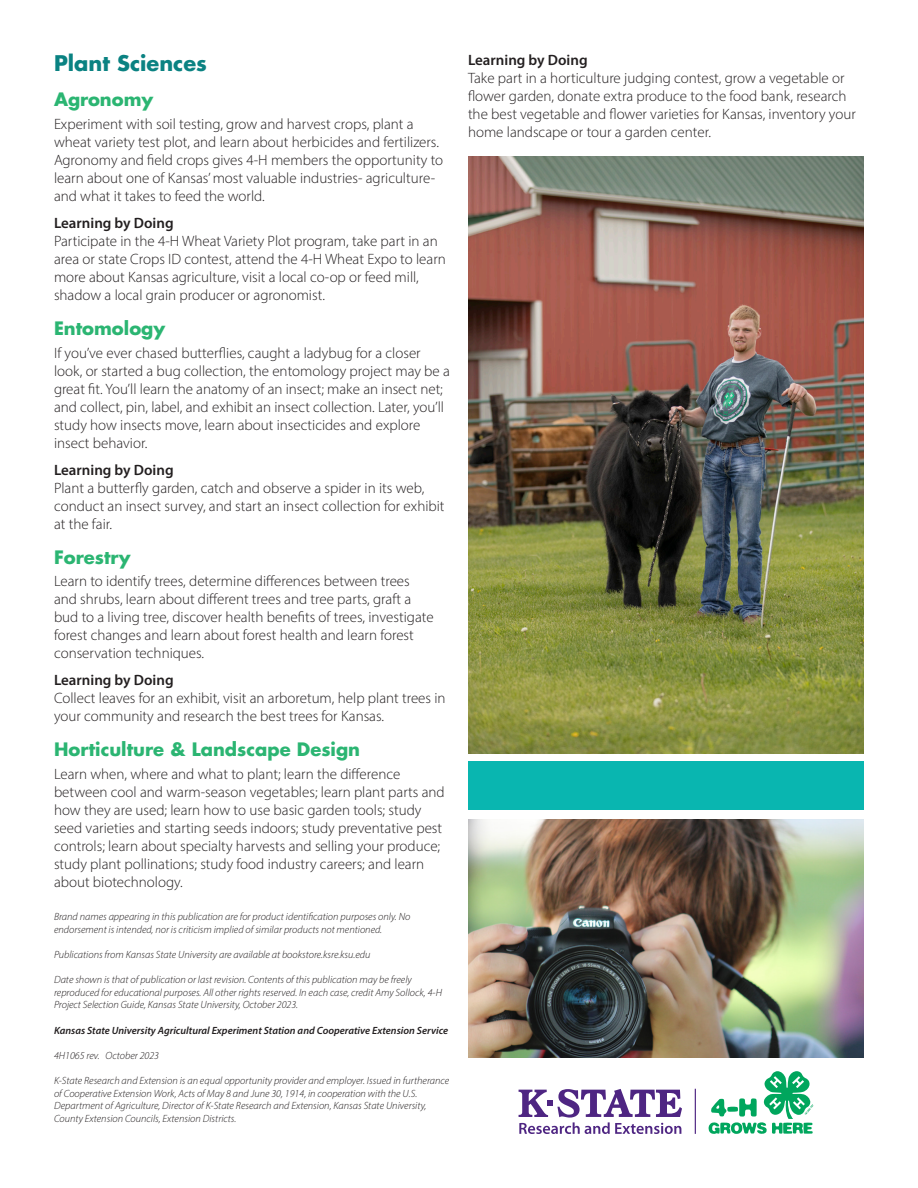
<style>
.page{position:relative;width:918px;height:1188px;background:#fff}
.page>*{position:absolute;margin:0;border:0;box-sizing:border-box;transform-origin:0 0}
.Section_heading{font:700 21px "Futura Std";color:#0a8282}
.Project_heading{font:700 18px "Futura Std";color:#2bb572}
.Body_text{font:300 15px/18px "Myriad Pro";color:#231f20}
.Body_text_last{font:300 15px/18px "Myriad Pro";color:#231f20}
.learning_subhead{font:600 15px "Myriad Pro";color:#231f20}
.t1{font:italic 300 10.5px/12.6px "Myriad Pro";color:#231f20}
.t2{font:italic 600 10.5px "Myriad Pro";color:#231f20}
</style>
<div class="page">
<hr style="left:695px;top:1089px;width:1px;height:45px;background:#4e2582">
<svg style="left:519px;top:1089px;width:163px;height:45px"></svg>
<svg style="left:708px;top:1071px;width:105px;height:63px"></svg>
<img style="left:468px;top:157px;width:396px;height:596px">
<img style="left:468px;top:819px;width:396px;height:239px">
<div style="left:468px;top:762px;width:396px;height:48px;background:#09b6b0"></div>
<p class="Section_heading" style="left:54px;top:49px;width:155px">Plant Sciences</p>
<p class="Project_heading" style="left:54px;top:88px;width:101px">Agronomy</p>
<p class="Body_text" style="left:54px;top:115px;width:391px">Experiment with soil testing, grow and harvest crops, plant a wheat variety test plot, and learn about herbicides and fertilizers.<br>Agronomy and field crops gives 4-H members the opportunity to learn about one of Kansas’ most valuable industries- agriculture&shy;and what it takes to feed the world.</p>
<p class="learning_subhead" style="left:54px;top:213px;width:121px">Learning by Doing</p>
<p class="Body_text_last" style="left:54px;top:232px;width:393px">Participate in the 4-H Wheat Variety Plot program, take part in an area or state Crops ID contest, attend the 4-H Wheat Expo to learn more about Kansas agriculture, visit a local co-op or feed mill, shadow a local grain producer or agronomist.</p>
<p class="Project_heading" style="left:54px;top:316px;width:113px">Entomology</p>
<p class="Body_text" style="left:54px;top:343px;width:397px">If you’ve ever chased butterflies, caught a ladybug for a closer look, or started a bug collection, the entomology project may be a great fit. You’ll learn the anatomy of an insect; make an insect net; and collect, pin, label, and exhibit an insect collection. Later, you’ll study how insects move, learn about insecticides and explore insect behavior.</p>
<p class="learning_subhead" style="left:54px;top:460px;width:121px">Learning by Doing</p>
<p class="Body_text_last" style="left:54px;top:478px;width:392px">Plant a butterfly garden, catch and observe a spider in its web, conduct an insect survey, and start an insect collection for exhibit at the fair.</p>
<p class="Project_heading" style="left:54px;top:545px;width:78px">Forestry</p>
<p class="Body_text" style="left:54px;top:572px;width:381px">Learn to identify trees, determine differences between trees and shrubs, learn about different trees and tree parts, graft a bud to a living tree, discover health benefits of trees, investigate forest changes and learn about forest health and learn forest conservation techniques.</p>
<p class="learning_subhead" style="left:54px;top:671px;width:121px">Learning by Doing</p>
<p class="Body_text_last" style="left:54px;top:689px;width:393px">Collect leaves for an exhibit, visit an arboretum, help plant trees in your community and research the best trees for Kansas.</p>
<p class="Project_heading" style="left:54px;top:738px;width:308px">Horticulture &amp; Landscape Design</p>
<p class="Body_text" style="left:54px;top:765px;width:392px">Learn when, where and what to plant; learn the difference between cool and warm-season vegetables; learn plant parts and how they are used; learn how to use basic garden tools; study seed varieties and starting seeds indoors; study preventative pest controls; learn about specialty harvests and selling your produce; study plant pollinations; study food industry careers; and learn about biotechnology.</p>
<p class="t1" style="left:54px;top:910px;width:358px">Brand names appearing in this publication are for product identification purposes only. No endorsement is intended, nor is criticism implied of similar products not mentioned.</p>
<p class="t1" style="left:54px;top:948px;width:318px">Publications from Kansas State University are available at bookstore.ksre.ksu.edu</p>
<p class="t1" style="left:54px;top:973px;width:390px">Date shown is that of publication or last revision. Contents of this publication may be freely reproduced for educational purposes. All other rights reserved. In each case, credit Amy Sollock, 4-H<br>Project Selection Guide, Kansas State University, October 2023.</p>
<p class="t2" style="left:54px;top:1023px;width:396px">Kansas State University Agricultural Experiment Station and Cooperative Extension Service</p>
<p class="t1" style="left:54px;top:1049px;width:107px">4H1065 rev. October 2023</p>
<p class="t1" style="left:54px;top:1074px;width:397px">K-State Research and Extension is an equal opportunity provider and employer. Issued in furtherance of Cooperative Extension Work, Acts of May 8 and June 30, 1914, in cooperation with the U.S.<br>Department of Agriculture, Director of K-State Research and Extension, Kansas State University, County Extension Councils, Extension Districts.</p>
<p class="learning_subhead" style="left:468px;top:51px;width:121px">Learning by Doing</p>
<p class="Body_text_last" style="left:468px;top:69px;width:389px">Take part in a horticulture judging contest, grow a vegetable or flower garden, donate extra produce to the food bank, research the best vegetable and flower varieties for Kansas, inventory your home landscape or tour a garden center.</p>
</div>
